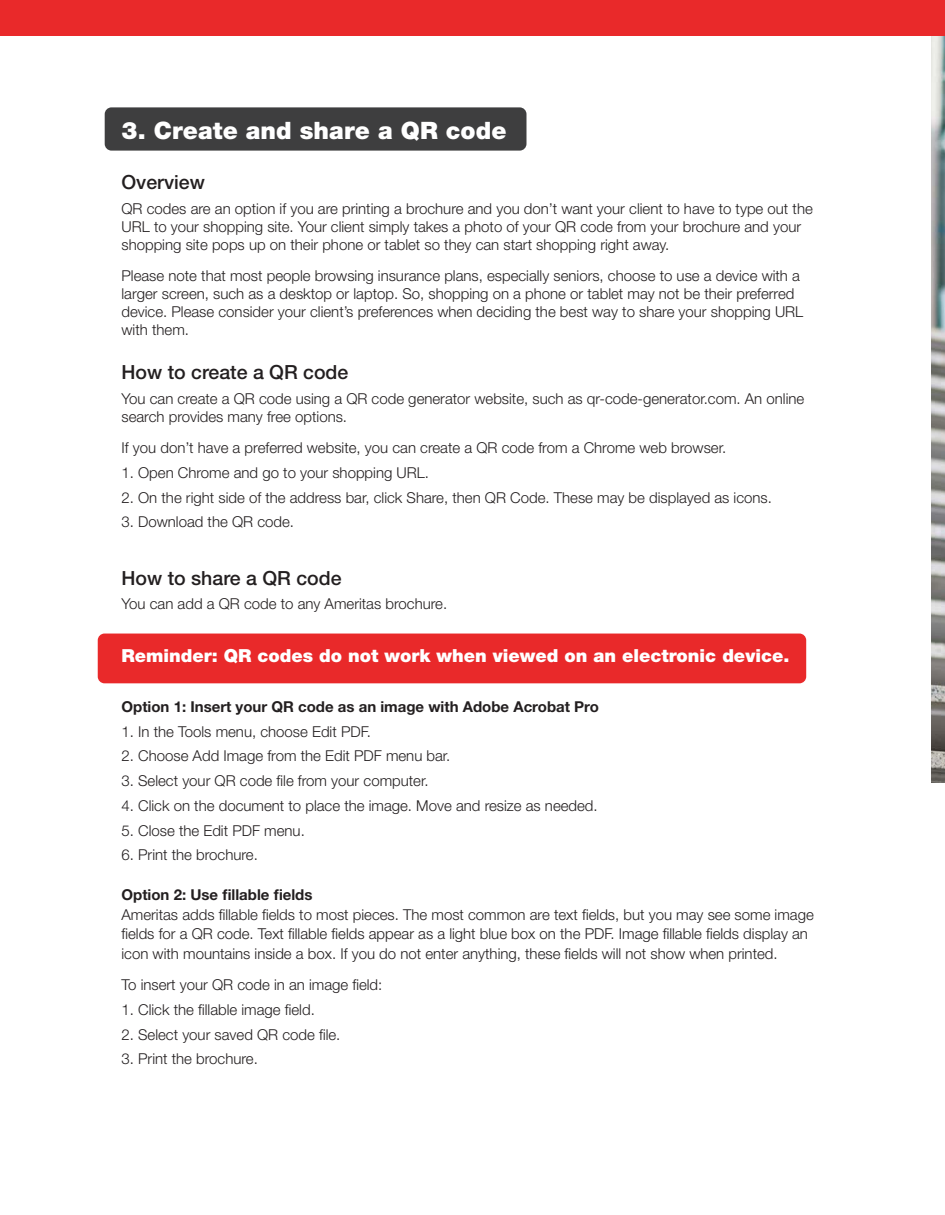
<style>
.page{position:relative;width:945px;height:1215px;background:#fff}
.page>*{position:absolute;margin:0;border:0;box-sizing:border-box;transform-origin:0 0}
.t1{font:900 24px "Helvetica Neue LT Std";letter-spacing:.005em;color:#fff}
.t2{font:500 19.5px "Helvetica Neue LT Std";color:#231f20}
.t3{font:900 18px "Helvetica Neue LT Std";color:#fff}
.t4{font:300 15px/18px "Helvetica Neue LT Std";color:#231f20}
.t5{font:700 15px "Helvetica Neue LT Std";color:#231f20}
</style>
<div class="page">
<div style="left:98px;top:634px;width:708px;height:49px;background:#e9292a;border-radius:7px"></div>
<div style="left:105px;top:107px;width:422px;height:44px;background:#3e3e3f;border-radius:7px"></div>
<img style="left:932px;top:36px;width:13px;height:746px">
<div style="left:0;top:0;width:945px;height:36px;background:#e9292a"></div>
<p class="t1" style="left:122px;top:116px;width:386px">3. Create and share a QR code</p>
<p class="t2" style="left:122px;top:170px;width:85px">Overview</p>
<p class="t4" style="left:122px;top:199px;width:693px">QR codes are an option if you are printing a brochure and you don’t want your client to have to type out the<br>URL to your shopping site. Your client simply takes a photo of your QR code from your brochure and your shopping site pops up on their phone or tablet so they can start shopping right away.</p>
<p class="t4" style="left:122px;top:267px;width:683px">Please note that most people browsing insurance plans, especially seniors, choose to use a device with a larger screen, such as a desktop or laptop. So, shopping on a phone or tablet may not be their preferred device. Please consider your client’s preferences when deciding the best way to share your shopping URL with them.</p>
<p class="t2" style="left:122px;top:360px;width:228px">How to create a QR code</p>
<p class="t4" style="left:122px;top:389px;width:684px">You can create a QR code using a QR code generator website, such as qr-code-generator.com. An online search provides many free options.</p>
<p class="t4" style="left:122px;top:439px;width:606px">If you don’t have a preferred website, you can create a QR code from a Chrome web browser.</p>
<p class="t4" style="left:122px;top:463px;width:309px">1. Open Chrome and go to your shopping URL.</p>
<p class="t4" style="left:122px;top:488px;width:652px">2. On the right side of the address bar, click Share, then QR Code. These may be displayed as icons.</p>
<p class="t4" style="left:122px;top:513px;width:174px">3. Download the QR code.</p>
<p class="t2" style="left:122px;top:566px;width:222px">How to share a QR code</p>
<p class="t4" style="left:122px;top:595px;width:327px">You can add a QR code to any Ameritas brochure.</p>
<p class="t3" style="left:122px;top:645px;width:669px">Reminder: QR codes do not work when viewed on an electronic device.</p>
<p class="t5" style="left:122px;top:697px;width:479px">Option 1: Insert your QR code as an image with Adobe Acrobat Pro</p>
<p class="t4" style="left:122px;top:722px;width:251px">1. In the Tools menu, choose Edit PDF.</p>
<p class="t4" style="left:122px;top:747px;width:330px">2. Choose Add Image from the Edit PDF menu bar.</p>
<p class="t4" style="left:122px;top:772px;width:309px">3. Select your QR code file from your computer.</p>
<p class="t4" style="left:122px;top:796px;width:478px">4. Click on the document to place the image. Move and resize as needed.</p>
<p class="t4" style="left:122px;top:821px;width:185px">5. Close the Edit PDF menu.</p>
<p class="t4" style="left:122px;top:846px;width:138px">6. Print the brochure.</p>
<p class="t5" style="left:122px;top:886px;width:193px">Option 2: Use fillable fields</p>
<p class="t4" style="left:122px;top:904px;width:694px;line-height:19.5px">Ameritas adds fillable fields to most pieces. The most common are text fields, but you may see some image fields for a QR code. Text fillable fields appear as a light blue box on the PDF. Image fillable fields display an icon with mountains inside a box. If you do not enter anything, these fields will not show when printed.</p>
<p class="t4" style="left:122px;top:976px;width:262px">To insert your QR code in an image field:</p>
<p class="t4" style="left:122px;top:1000px;width:195px">1. Click the fillable image field.</p>
<p class="t4" style="left:122px;top:1025px;width:220px">2. Select your saved QR code file.</p>
<p class="t4" style="left:122px;top:1050px;width:138px">3. Print the brochure.</p>
</div>
